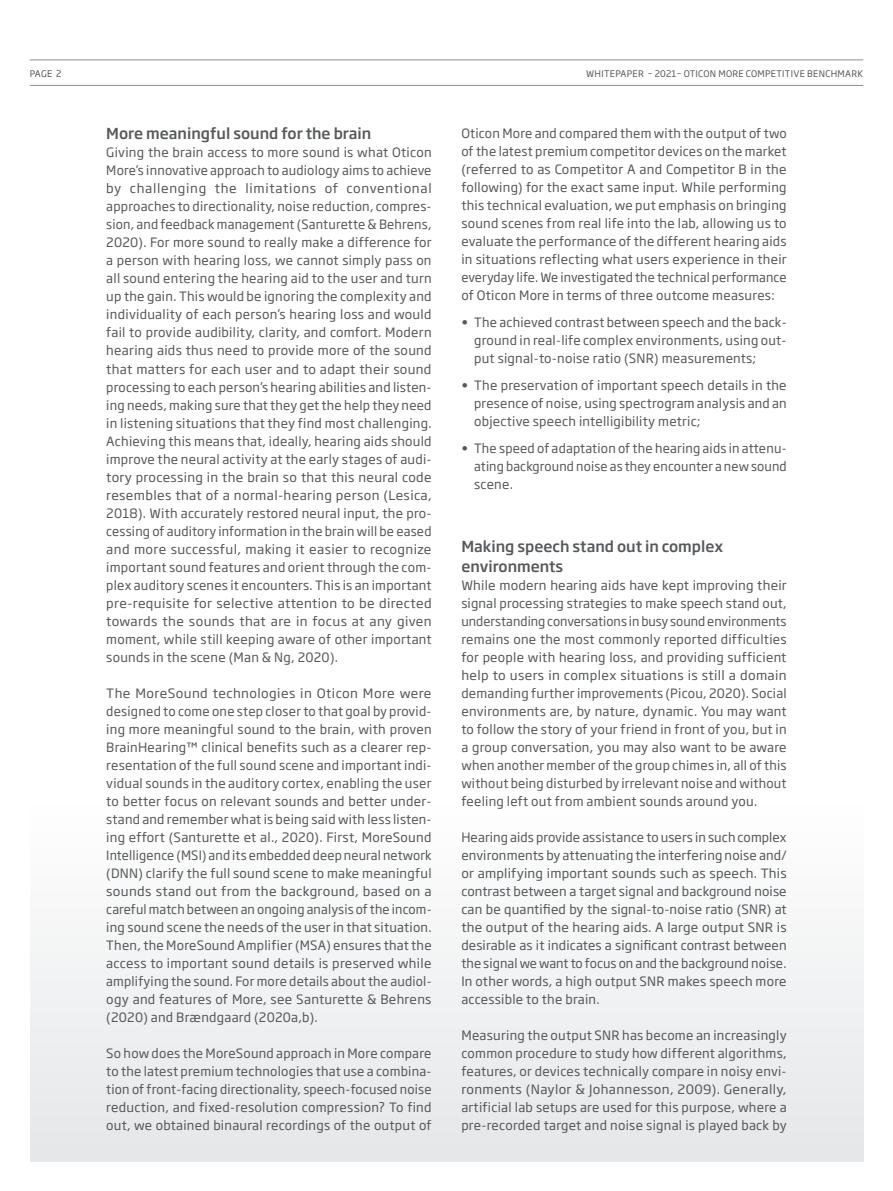
<style>
.page{position:relative;width:893px;height:1191px;background:#fff}
.page>*{position:absolute;margin:0;border:0;box-sizing:border-box;transform-origin:0 0}
.OTI20_WP_Subhead_10{font:500 15px/19.5px "Soho Gothic Pro";color:#57585a}
.OTI20_WP_Body_8_5_12{font:12.75px/18px "Soho Gothic Pro";letter-spacing:.02em;color:#57585a;text-align:justify}
.t1{font:9px "Soho Gothic Pro";letter-spacing:.035em;color:#57585a}
</style>
<div class="page">
<div style="left:30px;top:804px;width:833px;height:357px;background:#f2f2f3"></div>
<hr style="left:30px;top:85px;width:833px;height:1px;background:#928e8b">
<hr style="left:30px;top:60px;width:833px;height:1px;background:#928e8b">
<p class="t1" style="left:30px;top:66px;width:33px">PAGE 2</p>
<p class="t1" style="left:586px;top:66px;width:279px">WHITEPAPER – 2021– OTICON MORE COMPETITIVE BENCHMARK</p>
<p class="OTI20_WP_Subhead_10" style="left:106px;top:123px;width:266px">More meaningful sound for the brain</p>
<p class="OTI20_WP_Body_8_5_12" style="left:106px;top:143px;width:327px">Giving the brain access to more sound is what Oticon More’s innovative approach to audiology aims to achieve by challenging the limitations of conventional approaches to directionality, noise reduction, compres&shy;sion, and feedback management (Santurette &amp; Behrens, 2020). For more sound to really make a difference for a person with hearing loss, we cannot simply pass on all sound entering the hearing aid to the user and turn up the gain. This would be ignoring the complexity and individuality of each person’s hearing loss and would fail to provide audibility, clarity, and comfort. Modern hearing aids thus need to provide more of the sound that matters for each user and to adapt their sound processing to each person’s hearing abilities and listen&shy;ing needs, making sure that they get the help they need in listening situations that they find most challenging.<br>Achieving this means that, ideally, hearing aids should improve the neural activity at the early stages of audi&shy;tory processing in the brain so that this neural code resembles that of a normal-hearing person (Lesica, 2018). With accurately restored neural input, the pro&shy;cessing of auditory information in the brain will be eased and more successful, making it easier to recognize important sound features and orient through the com&shy;plex auditory scenes it encounters. This is an important pre-requisite for selective attention to be directed towards the sounds that are in focus at any given moment, while still keeping aware of other important sounds in the scene (Man &amp; Ng, 2020).</p>
<p class="OTI20_WP_Body_8_5_12" style="left:106px;top:683px;width:327px">The MoreSound technologies in Oticon More were designed to come one step closer to that goal by provid&shy;ing more meaningful sound to the brain, with proven BrainHearing™ clinical benefits such as a clearer rep&shy;resentation of the full sound scene and important indi&shy;vidual sounds in the auditory cortex, enabling the user to better focus on relevant sounds and better under&shy;stand and remember what is being said with less listen&shy;ing effort (Santurette et al., 2020). First, MoreSound Intelligence (MSI) and its embedded deep neural network (DNN) clarify the full sound scene to make meaningful sounds stand out from the background, based on a careful match between an ongoing analysis of the incom&shy;ing sound scene the needs of the user in that situation.<br>Then, the MoreSound Amplifier (MSA) ensures that the access to important sound details is preserved while amplifying the sound. For more details about the audiol&shy;ogy and features of More, see Santurette &amp; Behrens (2020) and Brændgaard (2020a,b).</p>
<p class="OTI20_WP_Body_8_5_12" style="left:106px;top:1043px;width:327px">So how does the MoreSound approach in More compare to the latest premium technologies that use a combina&shy;tion of front-facing directionality, speech-focused noise reduction, and fixed-resolution compression? To find out, we obtained binaural recordings of the output of</p>
<p class="OTI20_WP_Body_8_5_12" style="left:461px;top:123px;width:327px">Oticon More and compared them with the output of two of the latest premium competitor devices on the market (referred to as Competitor A and Competitor B in the following) for the exact same input. While performing this technical evaluation, we put emphasis on bringing sound scenes from real life into the lab, allowing us to evaluate the performance of the different hearing aids in situations reflecting what users experience in their everyday life. We investigated the technical performance of Oticon More in terms of three outcome measures:</p>
<p class="OTI20_WP_Body_8_5_12" style="left:474px;top:312px;width:314px;text-indent:-13px">• The achieved contrast between speech and the back&shy;ground in real-life complex environments, using out&shy;put signal-to-noise ratio (SNR) measurements;</p>
<p class="OTI20_WP_Body_8_5_12" style="left:474px;top:375px;width:314px;text-indent:-13px">• The preservation of important speech details in the presence of noise, using spectrogram analysis and an objective speech intelligibility metric;</p>
<p class="OTI20_WP_Body_8_5_12" style="left:474px;top:438px;width:314px;text-indent:-13px">• The speed of adaptation of the hearing aids in attenu&shy;ating background noise as they encounter a new sound scene.</p>
<p class="OTI20_WP_Subhead_10" style="left:461px;top:536px;width:263px">Making speech stand out in complex environments</p>
<p class="OTI20_WP_Body_8_5_12" style="left:461px;top:575px;width:327px">While modern hearing aids have kept improving their signal processing strategies to make speech stand out, understanding conversations in busy sound environments remains one the most commonly reported difficulties for people with hearing loss, and providing sufficient help to users in complex situations is still a domain demanding further improvements (Picou, 2020). Social environments are, by nature, dynamic. You may want to follow the story of your friend in front of you, but in a group conversation, you may also want to be aware when another member of the group chimes in, all of this without being disturbed by irrelevant noise and without feeling left out from ambient sounds around you.</p>
<p class="OTI20_WP_Body_8_5_12" style="left:461px;top:827px;width:327px">Hearing aids provide assistance to users in such complex environments by attenuating the interfering noise and/ or amplifying important sounds such as speech. This contrast between a target signal and background noise can be quantified by the signal-to-noise ratio (SNR) at the output of the hearing aids. A large output SNR is desirable as it indicates a significant contrast between the signal we want to focus on and the background noise.<br>In other words, a high output SNR makes speech more accessible to the brain.</p>
<p class="OTI20_WP_Body_8_5_12" style="left:461px;top:1025px;width:327px">Measuring the output SNR has become an increasingly common procedure to study how different algorithms, features, or devices technically compare in noisy envi&shy;ronments (Naylor &amp; Johannesson, 2009). Generally, artificial lab setups are used for this purpose, where a pre-recorded target and noise signal is played back by</p>
</div>
